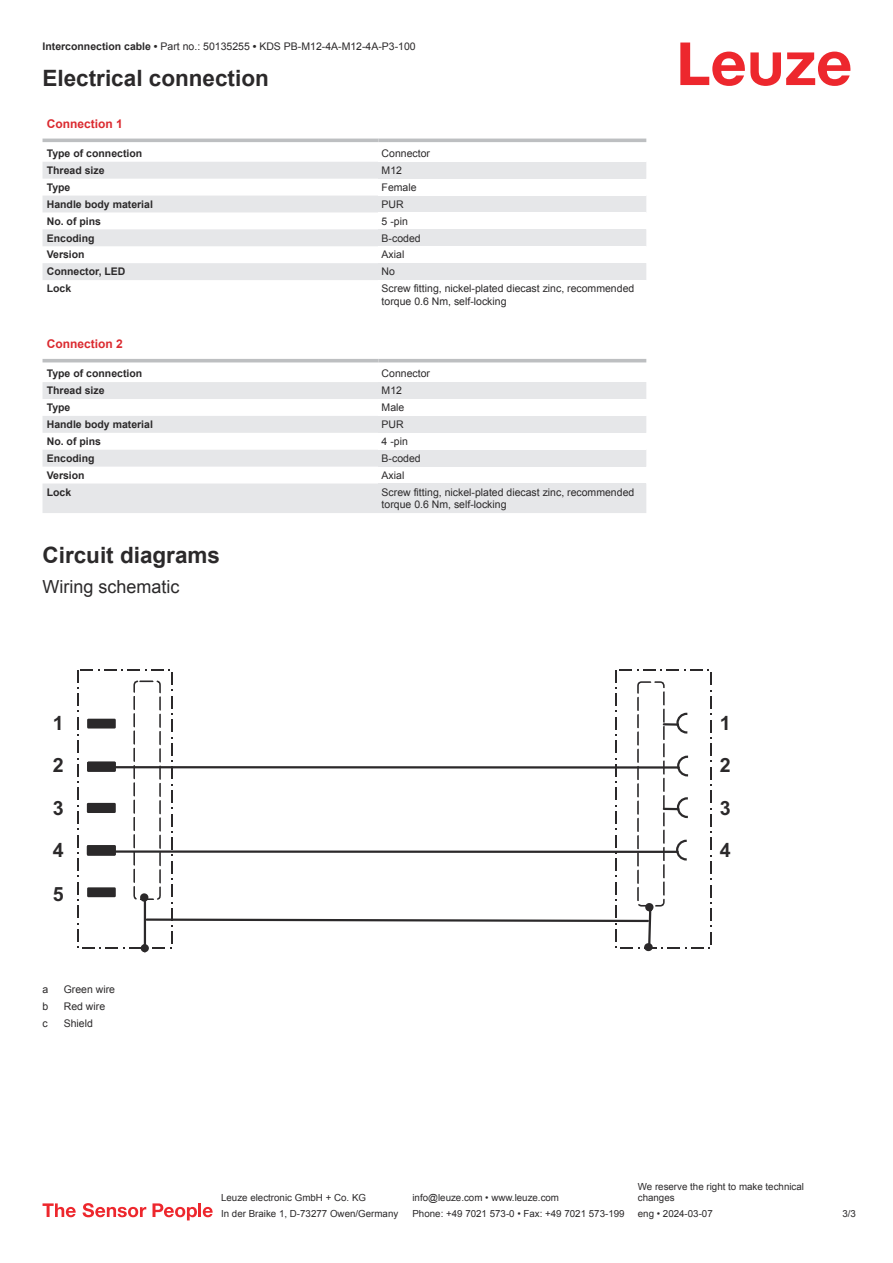
<style>
.page{position:relative;width:893px;height:1263px;background:#fff}
.page>*{position:absolute;margin:0;border:0;box-sizing:border-box;transform-origin:0 0}
.t1{font:700 22.5px "Arial";color:#2b292a}
.t2{font:700 19.65px "Arial";color:#2b292a}
.t3{font:18px "Arial";color:#2b292a}
.t4{font:700 12px "Arial";color:#db2a30}
.t5{font:10.5px/12.6px "Arial";color:#2b292a}
.t6{font:700 10.5px "Arial";color:#2b292a}
.t7{font:9.75px/11.7px "Arial";color:#2b292a}
.s1{font-weight:700}
</style>
<div class="page">
<svg style="left:680px;top:43px;width:170px;height:43px"></svg>
<svg style="left:43px;top:138px;width:603px;height:1px"></svg>
<svg style="left:43px;top:162px;width:335px;height:118px;fill:#e6e7e9"></svg>
<hr style="left:43px;top:139px;width:335px;height:3px;background:#bdbfc1">
<hr style="left:378px;top:139px;width:268px;height:3px;background:#bdbfc1">
<div style="left:378px;top:162px;width:268px;height:17px;background:#e6e7e9"></div>
<div style="left:378px;top:196px;width:268px;height:16px;background:#e6e7e9"></div>
<div style="left:378px;top:229px;width:268px;height:17px;background:#e6e7e9"></div>
<div style="left:378px;top:263px;width:268px;height:17px;background:#e6e7e9"></div>
<svg style="left:43px;top:362px;width:603px;height:1px"></svg>
<svg style="left:43px;top:382px;width:335px;height:131px;fill:#e6e7e9"></svg>
<hr style="left:43px;top:359px;width:335px;height:3px;background:#bdbfc1">
<hr style="left:378px;top:359px;width:268px;height:3px;background:#bdbfc1">
<div style="left:378px;top:382px;width:268px;height:17px;background:#e6e7e9"></div>
<div style="left:378px;top:416px;width:268px;height:17px;background:#e6e7e9"></div>
<div style="left:378px;top:450px;width:268px;height:17px;background:#e6e7e9"></div>
<div style="left:378px;top:483px;width:268px;height:30px;background:#e6e7e9"></div>
<svg style="left:43px;top:1203px;width:33px;height:14px"></svg>
<svg style="left:83px;top:1203px;width:63px;height:14px"></svg>
<svg style="left:153px;top:1203px;width:44px;height:17px"></svg>
<hr style="left:198px;top:1203px;width:3px;height:14px;background:#ed272d">
<svg style="left:203px;top:1207px;width:10px;height:10px"></svg>
<svg style="left:77px;top:669px;width:635px;height:284px"></svg>
<p class="t5" style="left:43px;top:41px;width:375px"><span class="s1">Interconnection cable •</span> Part no.: 50135255 <span class="s1">•</span> KDS PB-M12-4A-M12-4A-P3-100</p>
<h1 class="t1" style="left:43px;top:70px;width:228px">Electrical connection</h1>
<p class="t4" style="left:47px;top:119px;width:78px">Connection 1</p>
<p class="t6" style="left:47px;top:149px;width:97px">Type of connection</p>
<p class="t5" style="left:382px;top:148px;width:50px">Connector</p>
<p class="t6" style="left:47px;top:166px;width:59px">Thread size</p>
<p class="t5" style="left:382px;top:165px;width:22px">M12</p>
<p class="t6" style="left:47px;top:183px;width:25px">Type</p>
<p class="t5" style="left:382px;top:182px;width:37px">Female</p>
<p class="t6" style="left:47px;top:200px;width:108px">Handle body material</p>
<p class="t5" style="left:382px;top:199px;width:24px">PUR</p>
<p class="t6" style="left:47px;top:217px;width:56px">No. of pins</p>
<p class="t5" style="left:382px;top:216px;width:28px">5 -pin</p>
<p class="t6" style="left:47px;top:234px;width:49px">Encoding</p>
<p class="t5" style="left:382px;top:233px;width:41px">B-coded</p>
<p class="t6" style="left:47px;top:251px;width:39px">Version</p>
<p class="t5" style="left:382px;top:249px;width:24px">Axial</p>
<p class="t6" style="left:47px;top:268px;width:80px">Connector, LED</p>
<p class="t5" style="left:382px;top:266px;width:15px">No</p>
<p class="t6" style="left:47px;top:285px;width:26px">Lock</p>
<p class="t5" style="left:382px;top:283px;width:254px">Screw fitting, nickel-plated diecast zinc, recommended torque 0.6 Nm, self-locking</p>
<p class="t4" style="left:47px;top:339px;width:78px">Connection 2</p>
<p class="t6" style="left:47px;top:370px;width:97px">Type of connection</p>
<p class="t5" style="left:382px;top:368px;width:50px">Connector</p>
<p class="t6" style="left:47px;top:387px;width:59px">Thread size</p>
<p class="t5" style="left:382px;top:385px;width:22px">M12</p>
<p class="t6" style="left:47px;top:404px;width:25px">Type</p>
<p class="t5" style="left:382px;top:402px;width:24px">Male</p>
<p class="t6" style="left:47px;top:420px;width:108px">Handle body material</p>
<p class="t5" style="left:382px;top:419px;width:24px">PUR</p>
<p class="t6" style="left:47px;top:437px;width:56px">No. of pins</p>
<p class="t5" style="left:382px;top:436px;width:28px">4 -pin</p>
<p class="t6" style="left:47px;top:454px;width:49px">Encoding</p>
<p class="t5" style="left:382px;top:453px;width:41px">B-coded</p>
<p class="t6" style="left:47px;top:471px;width:39px">Version</p>
<p class="t5" style="left:382px;top:470px;width:24px">Axial</p>
<p class="t6" style="left:47px;top:488px;width:26px">Lock</p>
<p class="t5" style="left:382px;top:487px;width:254px">Screw fitting, nickel-plated diecast zinc, recommended torque 0.6 Nm, self-locking</p>
<h1 class="t1" style="left:43px;top:547px;width:179px">Circuit diagrams</h1>
<h3 class="t3" style="left:43px;top:580px;width:139px">Wiring schematic</h3>
<h2 class="t2" style="left:53px;top:712px;width:12px">1</h2>
<h2 class="t2" style="left:720px;top:712px;width:12px">1</h2>
<h2 class="t2" style="left:53px;top:753px;width:12px">2</h2>
<h2 class="t2" style="left:720px;top:753px;width:12px">2</h2>
<h2 class="t2" style="left:53px;top:797px;width:12px">3</h2>
<h2 class="t2" style="left:720px;top:797px;width:12px">3</h2>
<h2 class="t2" style="left:53px;top:839px;width:12px">4</h2>
<h2 class="t2" style="left:720px;top:839px;width:12px">4</h2>
<h2 class="t2" style="left:53px;top:882px;width:12px">5</h2>
<p class="t5" style="left:43px;top:983px;width:7px">a</p>
<p class="t5" style="left:64px;top:983px;width:53px">Green wire</p>
<p class="t5" style="left:43px;top:1000px;width:7px">b</p>
<p class="t5" style="left:64px;top:1000px;width:43px">Red wire</p>
<p class="t5" style="left:43px;top:1017px;width:7px">c</p>
<p class="t5" style="left:64px;top:1017px;width:31px">Shield</p>
<p class="t7" style="left:221px;top:1193px;width:146px">Leuze electronic GmbH + Co. KG</p>
<p class="t7" style="left:412px;top:1193px;width:148px">info@leuze.com • www.leuze.com</p>
<p class="t7" style="left:638px;top:1181px;width:168px">We reserve the right to make technical changes</p>
<p class="t7" style="left:221px;top:1209px;width:179px">In der Braike 1, D-73277 Owen/Germany</p>
<p class="t7" style="left:412px;top:1209px;width:214px">Phone: +49 7021 573-0 • Fax: +49 7021 573-199</p>
<p class="t7" style="left:638px;top:1209px;width:76px">eng • 2024-03-07</p>
<p class="t7" style="left:842px;top:1209px;width:15px">3 /3</p>
</div>
